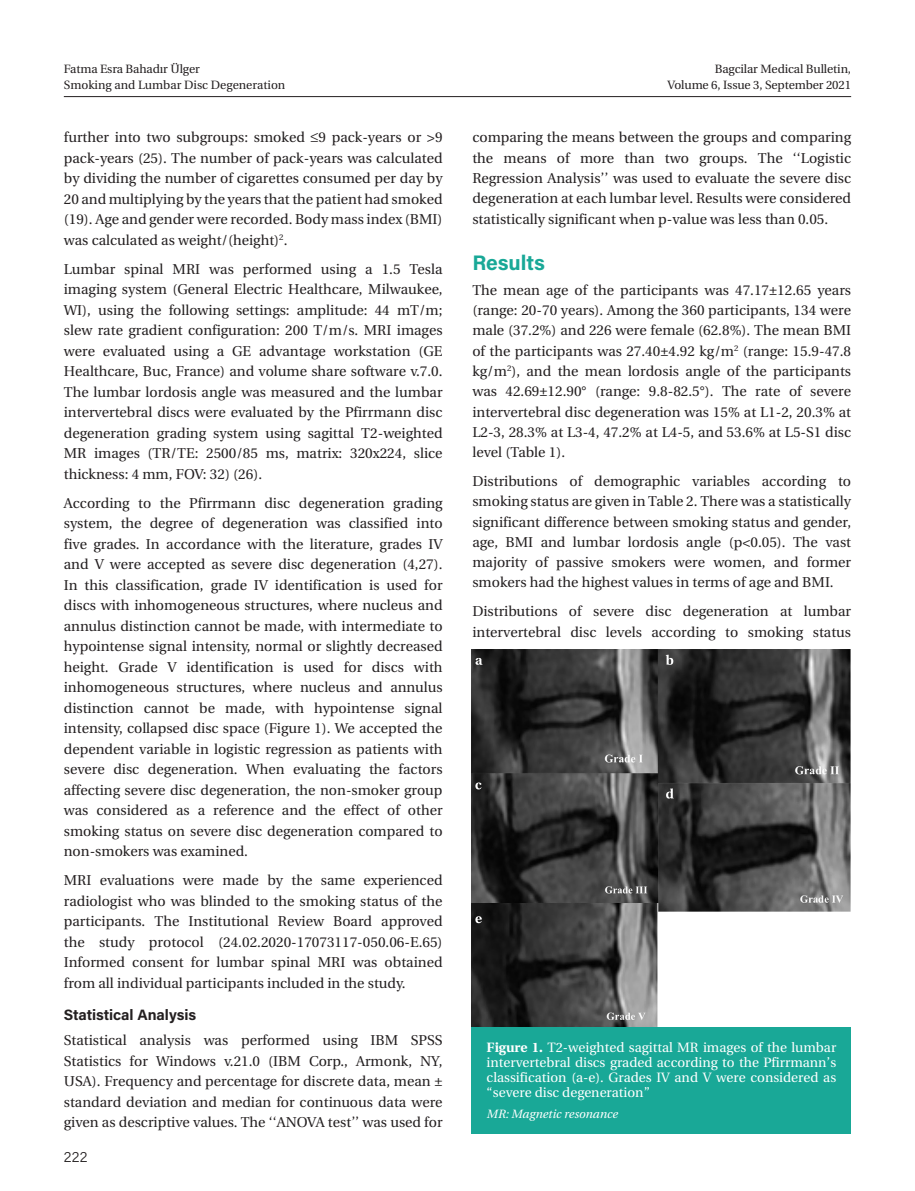
<style>
.page{position:relative;width:915px;height:1191px;background:#fff}
.page>*{position:absolute;margin:0;border:0;box-sizing:border-box;transform-origin:0 0}
.ARA_BASLIK{font:700 21px "Acumin Pro";color:#19a897}
.YAZI_ARA_BOLD{font:700 15px "Acumin Pro";color:#231f20}
.t1{font:300 15px "Acumin Pro";color:#231f20}
.YAZI{font:14.25px/20.5px "Utopia Medium Tr";color:#231f20;text-align:justify}
.RESİM-ALTI{font:13.5px/15px "Utopia Medium Tr";color:#fff;text-align:justify}
.t2{font:12px/16.5px "Utopia Medium Tr";letter-spacing:-.01em;color:#231f20}
.RESİM-ALTI-2{font:12px "Utopia Italic Tr";color:#fff}
.s1{font-family:"Utopia Bold Tr"}
</style>
<div class="page">
<hr style="left:64px;top:96px;width:786px;height:1px;background:#231f20">
<img style="left:471px;top:650px;width:379px;height:376px">
<div style="left:471px;top:1027px;width:379px;height:106px;background:#19a897"></div>
<svg style="left:475px;top:658px;width:7px;height:7px"></svg>
<svg style="left:475px;top:782px;width:6px;height:7px"></svg>
<svg style="left:475px;top:916px;width:6px;height:7px"></svg>
<svg style="left:665px;top:654px;width:8px;height:11px"></svg>
<svg style="left:665px;top:788px;width:8px;height:10px"></svg>
<p class="t2" style="left:64px;top:60px;width:223px">Fatma Esra Bahadır Ülger<br>Smoking and Lumbar Disc Degeneration</p>
<p class="t2" style="left:667px;top:60px;width:185px;text-align:right">Bagcilar Medical Bulletin,<br>Volume 6, Issue 3, September 2021</p>
<p class="YAZI" style="left:64px;top:127px;width:380px">further into two subgroups: smoked ≤9 pack-years or &gt;9 pack-years (25). The number of pack-years was calculated by dividing the number of cigarettes consumed per day by 20 and multiplying by the years that the patient had smoked (19). Age and gender were recorded. Body mass index (BMI) was calculated as weight/(height)<sup>2</sup>.</p>
<p class="YAZI" style="left:64px;top:259px;width:380px">Lumbar spinal MRI was performed using a 1.5 Tesla imaging system (General Electric Healthcare, Milwaukee, WI), using the following settings: amplitude: 44 mT/m; slew rate gradient configuration: 200 T/m/s. MRI images were evaluated using a GE advantage workstation (GE Healthcare, Buc, France) and volume share software v.7.0.<br>The lumbar lordosis angle was measured and the lumbar intervertebral discs were evaluated by the Pfirrmann disc degeneration grading system using sagittal T2-weighted MR images (TR/TE: 2500/85 ms, matrix: 320x224, slice thickness: 4 mm, FOV: 32) (26).</p>
<p class="YAZI" style="left:64px;top:493px;width:380px">According to the Pfirrmann disc degeneration grading system, the degree of degeneration was classified into five grades. In accordance with the literature, grades IV and V were accepted as severe disc degeneration (4,27).<br>In this classification, grade IV identification is used for discs with inhomogeneous structures, where nucleus and annulus distinction cannot be made, with intermediate to hypointense signal intensity, normal or slightly decreased height. Grade V identification is used for discs with inhomogeneous structures, where nucleus and annulus distinction cannot be made, with hypointense signal intensity, collapsed disc space (Figure 1). We accepted the dependent variable in logistic regression as patients with severe disc degeneration. When evaluating the factors affecting severe disc degeneration, the non-smoker group was considered as a reference and the effect of other smoking status on severe disc degeneration compared to non-smokers was examined.</p>
<p class="YAZI" style="left:64px;top:870px;width:380px">MRI evaluations were made by the same experienced radiologist who was blinded to the smoking status of the participants. The Institutional Review Board approved the study protocol (24.02.2020-17073117-050.06-E.65)<br>Informed consent for lumbar spinal MRI was obtained from all individual participants included in the study.</p>
<p class="YAZI_ARA_BOLD" style="left:64px;top:1004px;width:134px">Statistical Analysis</p>
<p class="YAZI" style="left:64px;top:1030px;width:380px">Statistical analysis was performed using IBM SPSS Statistics for Windows v.21.0 (IBM Corp., Armonk, NY, USA). Frequency and percentage for discrete data, mean ± standard deviation and median for continuous data were given as descriptive values. The ‘‘ANOVA test’’ was used for</p>
<p class="t1" style="left:64px;top:1146px;width:25px">222</p>
<p class="YAZI" style="left:472px;top:127px;width:380px">comparing the means between the groups and comparing the means of more than two groups. The ‘‘Logistic Regression Analysis’’ was used to evaluate the severe disc degeneration at each lumbar level. Results were considered statistically significant when p-value was less than 0.05.</p>
<p class="ARA_BASLIK" style="left:472px;top:248px;width:74px">Results</p>
<p class="YAZI" style="left:472px;top:280px;width:380px">The mean age of the participants was 47.17±12.65 years (range: 20-70 years). Among the 360 participants, 134 were male (37.2%) and 226 were female (62.8%). The mean BMI of the participants was 27.40±4.92 kg/m<sup>2</sup> (range: 15.9-47.8 kg/m<sup>2</sup>), and the mean lordosis angle of the participants was 42.69±12.90° (range: 9.8-82.5°). The rate of severe intervertebral disc degeneration was 15% at L1-2, 20.3% at L2-3, 28.3% at L3-4, 47.2% at L4-5, and 53.6% at L5-S1 disc level (Table 1).</p>
<p class="YAZI" style="left:472px;top:471px;width:380px">Distributions of demographic variables according to smoking status are given in Table 2. There was a statistically significant difference between smoking status and gender, age, BMI and lumbar lordosis angle (p&lt;0.05). The vast majority of passive smokers were women, and former smokers had the highest values in terms of age and BMI.</p>
<p class="YAZI" style="left:472px;top:601px;width:380px">Distributions of severe disc degeneration at lumbar intervertebral disc levels according to smoking status</p>
<p class="RESİM-ALTI" style="left:486px;top:1039px;width:351px"><span class="s1">Figure 1.</span> T2-weighted sagittal MR images of the lumbar intervertebral discs graded according to the Pfirrmann’s classification (a-e). Grades IV and V were considered as “severe disc degeneration”</p>
<p class="RESİM-ALTI-2" style="left:486px;top:1107px;width:132px">MR: Magnetic resonance</p>
</div>
